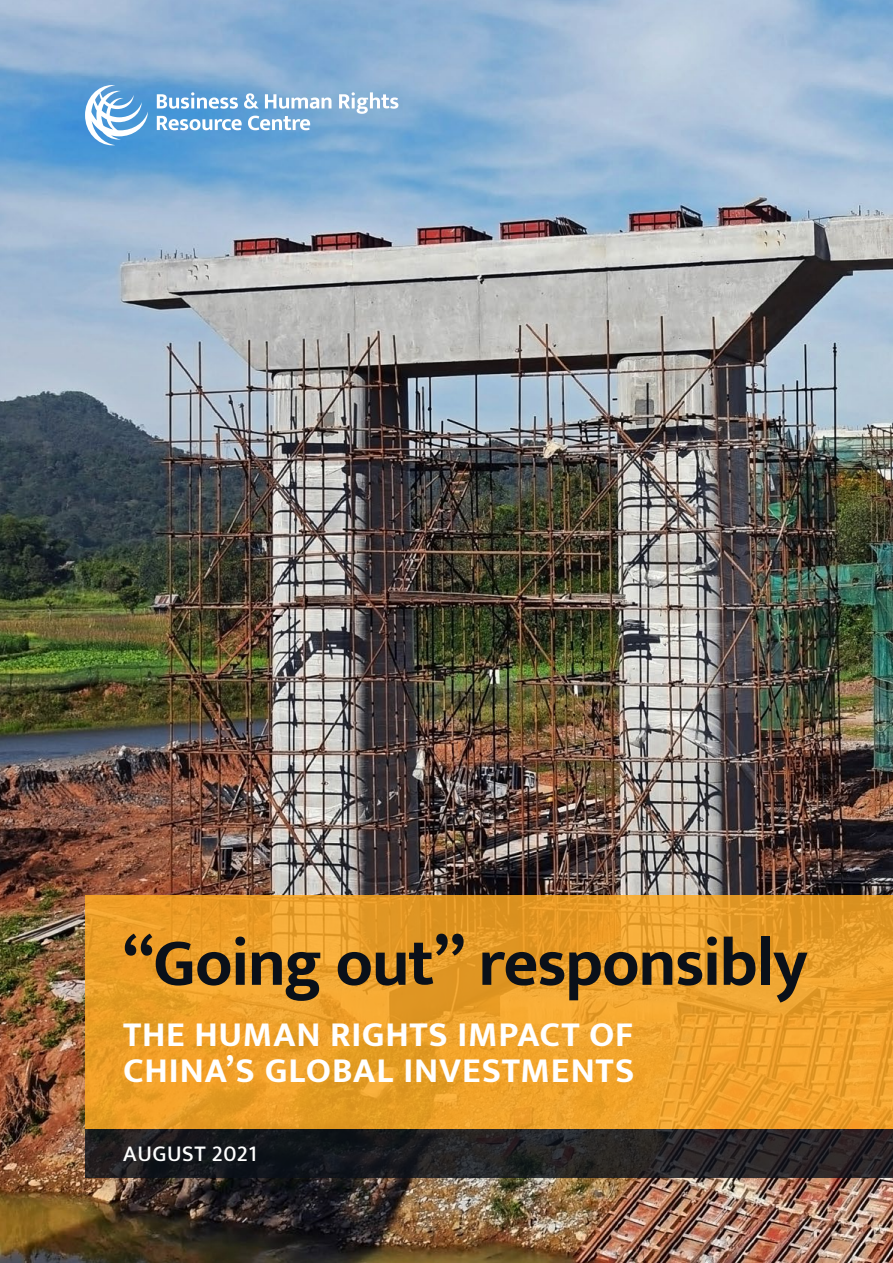
<style>
.page{position:relative;width:893px;height:1263px;background:#fff}
.page>*{position:absolute;margin:0;border:0;box-sizing:border-box;transform-origin:0 0}
.t1{font:700 67.5px "Mukta";letter-spacing:-.02em;color:#0a1019}
.t2{font:700 36px/36px "Mukta";letter-spacing:.02em;color:#fff}
.t3{font:500 22.5px "Mukta";letter-spacing:.025em;color:#fff}
</style>
<div class="page">
<img style="left:0;top:0;width:893px;height:1263px">
<svg style="left:85px;top:896px;width:808px;height:233px;background:#eb9f2a"></svg>
<svg style="left:85px;top:1129px;width:808px;height:49px;background:#201f22"></svg>
<svg style="left:157px;top:92px;width:241px;height:38px"></svg>
<svg style="left:85px;top:85px;width:63px;height:60px"></svg>
<p class="t1" style="left:123px;top:922px;width:686px">“Going out” responsibly</p>
<p class="t2" style="left:123px;top:1016px;width:512px">THE HUMAN RIGHTS IMPACT OF<br>CHINA’S GLOBAL INVESTMENTS</p>
<p class="t3" style="left:123px;top:1140px;width:135px">AUGUST 2021</p>
</div>
